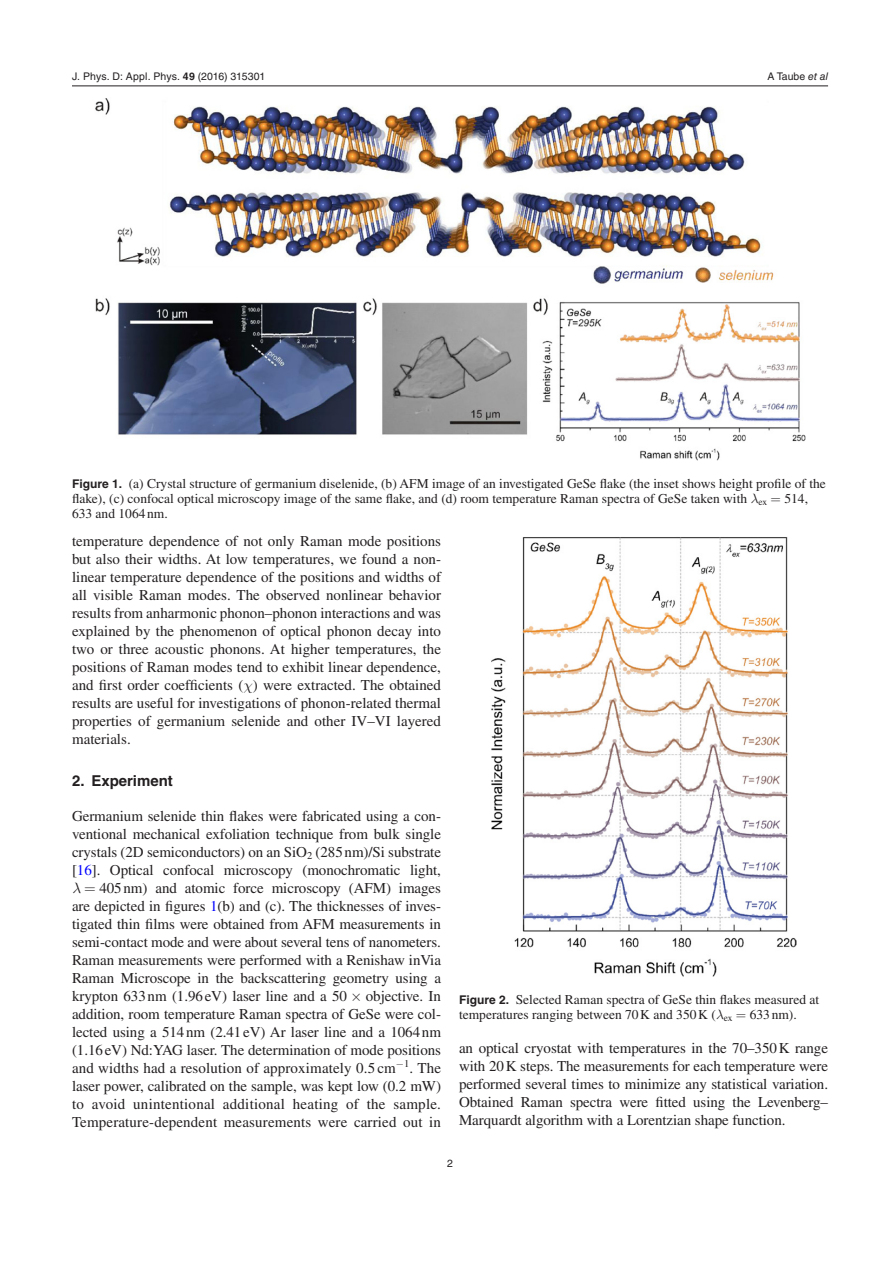
<style>
.page{position:relative;width:893px;height:1263px;background:#fff}
.page>*{position:absolute;margin:0;border:0;box-sizing:border-box;transform-origin:0 0}
.t1{font:15px/18px "Times LT Std";letter-spacing:-.005em;color:#231f20;text-align:justify}
.t2{font:700 15px "Helvetica LT Std";color:#231f20}
.t3{font:13.5px/15px "Times LT Std";color:#231f20}
.t4{font:10.5px "Helvetica LT Std";letter-spacing:.005em;color:#231f20}
.s1{font-family:"Helvetica";font-weight:700}
.s2{font-family:"Helvetica"}
.s3{font-style:italic}
.s4{font-family:"Helvetica LT Std";font-weight:700;font-size:12px}
.s5{font-family:"STIX General"}
.s6{color:#00f}
</style>
<div class="page">
<hr style="left:72px;top:86px;width:756px;height:1px;background:#231f20">
<img style="left:95px;top:98px;width:711px;height:363px">
<img style="left:491px;top:537px;width:305px;height:440px">
<p class="t4" style="left:72px;top:70px;width:195px">J. Phys. D: Appl. Phys. <span class="s1">49</span> (<span class="s2">2016</span>) 315301</p>
<p class="t4" style="left:767px;top:70px;width:62px">A Taube <span class="s3">et al</span></p>
<p class="t3" style="left:72px;top:476px;width:755px"><span class="s4">Figure 1.</span> (a) Crystal structure of germanium diselenide, (b) AFM image of an investigated GeSe flake (the inset shows height profile of the flake), (c) confocal optical microscopy image of the same flake, and (d) room temperature Raman spectra of GeSe taken with <sub>ex</sub></p>
<p class="t3" style="left:784px;top:491px;width:25px">514,</p>
<p class="t3" style="left:72px;top:506px;width:97px">633 and 1064 nm.</p>
<p class="t1" style="left:72px;top:532px;width:371px">temperature dependence of not only Raman mode positions but also their widths. At low temperatures, we found a non&shy;linear temperature dependence of the positions and widths of all visible Raman modes. The observed nonlinear behavior results from anharmonic phonon<span class="s5">–</span>phonon interactions and was explained by the phenomenon of optical phonon decay into two or three acoustic phonons. At higher temperatures, the positions of Raman modes tend to exhibit linear dependence, and first order coefficients ( ) were extracted. The obtained results are useful for investigations of phonon-related thermal properties of germanium selenide and other IV<span class="s5">–</span>VI layered materials.</p>
<p class="t2" style="left:72px;top:772px;width:102px">2. Experiment</p>
<p class="t1" style="left:72px;top:807px;width:371px;text-align:right">Germanium selenide thin flakes were fabricated using a con&shy;ventional mechanical exfoliation technique from bulk single crystals (2D semiconductors) on an SiO<sub>2</sub> (285nm)/Si substrate [<span class="s6">16</span>]. Optical confocal microscopy (monochromatic light, 405nm) and atomic force microscopy (AFM) images<br>are depicted in figures <span class="s6">1</span>(b) and (c). The thicknesses of inves&shy;tigated thin films were obtained from AFM measurements in semi-contact mode and were about several tens of nanometers.<br>Raman measurements were performed with a Renishaw inVia Raman Microscope in the backscattering geometry using a krypton 633nm (1.96eV) laser line and a 50 objective. In addition, room temperature Raman spectra of GeSe were col&shy;lected using a 514nm (2.41eV) Ar laser line and a 1064nm (1.16eV) Nd:YAG laser. The determination of mode positions and widths had a resolution of approximately 0.5 cm−<sup>1</sup>. The laser power, calibrated on the sample, was kept low (0.2 mW) to avoid unintentional additional heating of the sample.<br>Temperature-dependent measurements were carried out in</p>
<p class="t3" style="left:459px;top:992px;width:362px"><span class="s4">Figure 2.</span> Selected Raman spectra of GeSe thin flakes measured at temperatures ranging between 70K and 350K ( <sub>ex</sub></p>
<p class="t3" style="left:750px;top:1007px;width:49px">633nm).</p>
<p class="t1" style="left:459px;top:1039px;width:371px">an optical cryostat with temperatures in the 70<span class="s5">–</span>350K range with 20K steps. The measurements for each temperature were performed several times to minimize any statistical variation.<br>Obtained Raman spectra were fitted using the Levenberg<span class="s5">– </span>Marquardt algorithm with a Lorentzian shape function.</p>
<p class="t4" style="left:447px;top:1157px;width:7px">2</p>
</div>
